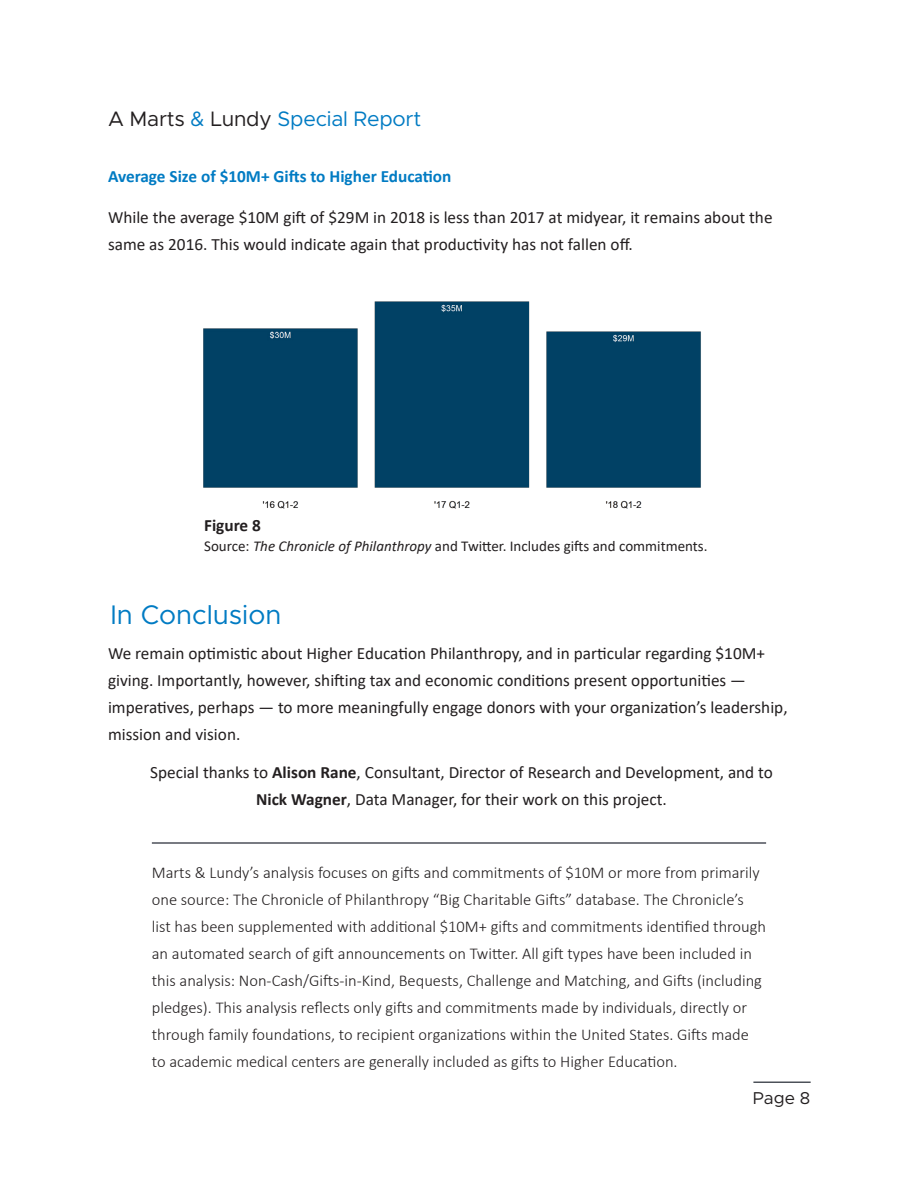
<style>
.page{position:relative;width:918px;height:1188px;background:#fff}
.page>*{position:absolute;margin:0;border:0;box-sizing:border-box;transform-origin:0 0}
.t1{font:27px "Metropolis";color:#007bc3}
.t2{font:21px "Metropolis";letter-spacing:-.01em;color:#007bc3}
.t3{font:17.25px/27px "Calibri";color:#231f20}
.t4{font:700 17.25px "Calibri";color:#007bc3}
.t5{font:700 17.25px "Calibri";color:#231f20}
.t6{font:17.25px "Metropolis";color:#231f20}
.t7{font:300 16.5px/27px "Calibri";color:#231f20}
.t8{font:15px "Calibri";color:#231f20}
.s1{color:#231f20}
.s2{font-style:italic}
.s3{font-weight:700}
</style>
<div class="page">
<hr style="left:753px;top:1082px;width:58px;height:1px;background:#4c5159">
<img style="left:203px;top:301px;width:498px;height:208px">
<hr style="left:152px;top:842px;width:614px;height:2px;background:#4c5159">
<p class="t2" style="left:108px;top:105px;width:315px"><span class="s1">A Marts</span> &amp; <span class="s1">Lundy</span> Special Report</p>
<p class="t4" style="left:108px;top:164px;width:345px">Average Size of $10M+ Gifts to Higher Education</p>
<p class="t3" style="left:108px;top:203px;width:666px">While the average $10M gift of $29M in 2018 is less than 2017 at midyear, it remains about the same as 2016. This would indicate again that productivity has not fallen off.</p>
<p class="t5" style="left:204px;top:513px;width:58px">Figure 8</p>
<p class="t8" style="left:204px;top:535px;width:505px">Source: <span class="s2">The Chronicle of Philanthropy</span> and Twitter. Includes gifts and commitments.</p>
<p class="t1" style="left:111px;top:598px;width:172px">In Conclusion</p>
<p class="t3" style="left:108px;top:639px;width:681px">We remain optimistic about Higher Education Philanthropy, and in particular regarding $10M+ giving. Importantly, however, shifting tax and economic conditions present opportunities — imperatives, perhaps — to more meaningfully engage donors with your organization’s leadership, mission and vision.</p>
<p class="t3" style="left:150px;top:758px;width:624px;text-align:center">Special thanks to <span class="s3">Alison Rane</span>, Consultant, Director of Research and Development, and to<br><span class="s3">Nick Wagner</span>, Data Manager, for their work on this project.</p>
<p class="t7" style="left:152px;top:859px;width:616px">Marts &amp; Lundy’s analysis focuses on gifts and commitments of $10M or more from primarily one source: The Chronicle of Philanthropy “Big Charitable Gifts” database. The Chronicle’s list has been supplemented with additional $10M+ gifts and commitments identified through an automated search of gift announcements on Twitter. All gift types have been included in this analysis: Non-Cash/Gifts-in-Kind, Bequests, Challenge and Matching, and Gifts (including pledges). This analysis reflects only gifts and commitments made by individuals, directly or through family foundations, to recipient organizations within the United States. Gifts made to academic medical centers are generally included as gifts to Higher Education.</p>
<p class="t6" style="left:753px;top:1088px;width:59px">Page 8</p>
</div>
